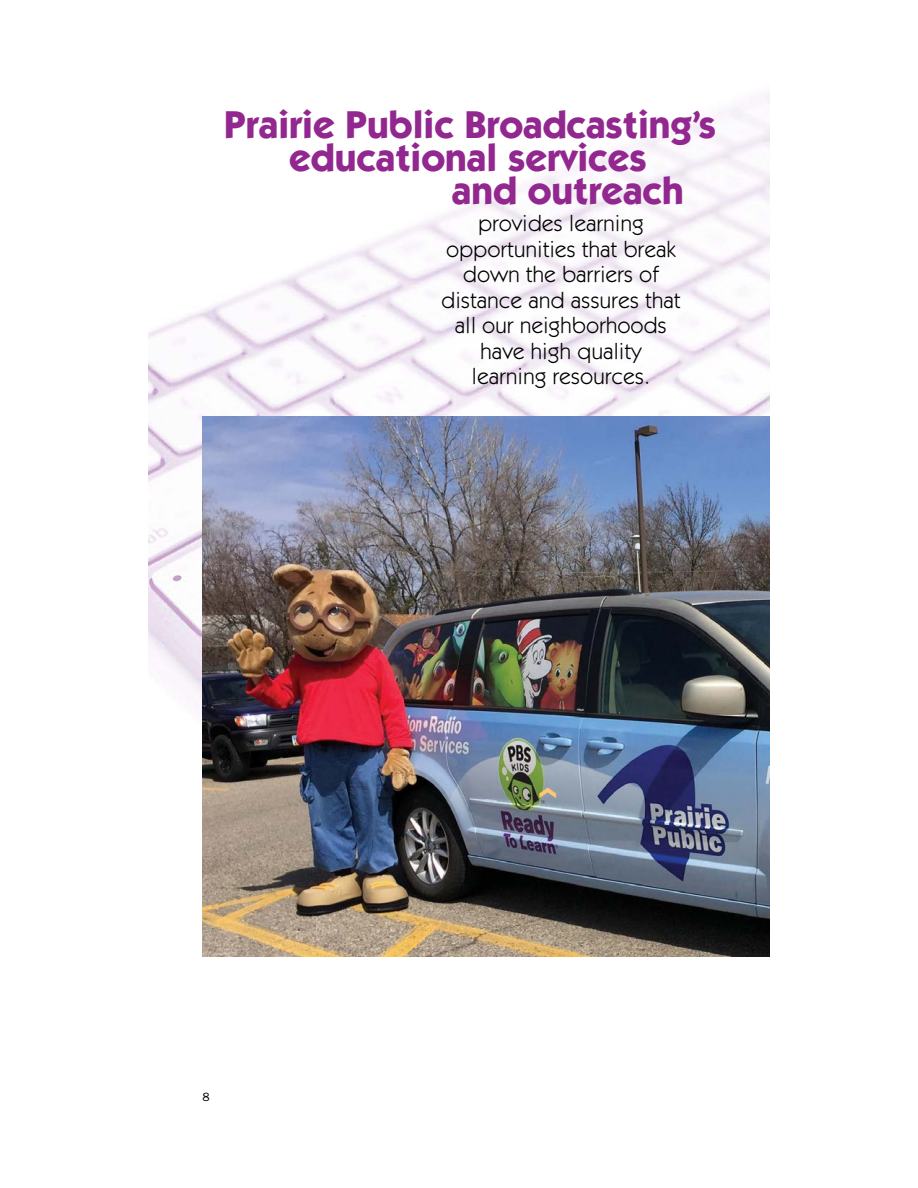
<style>
.page{position:relative;width:918px;height:1188px;background:#fff}
.page>*{position:absolute;margin:0;border:0;box-sizing:border-box;transform-origin:0 0}
.t1{font:700 39px "Itc Kabel";color:#92278f}
.t2{font:22.5px/25.5px "Itc Kabel";letter-spacing:.02em;color:#000;text-align:center}
.t3{font:12px "Franklin Gothic";color:#000}
</style>
<div class="page">
<img style="left:148px;top:94px;width:622px;height:612px">
<img style="left:202px;top:417px;width:568px;height:540px">
<svg style="left:540px;top:787px;width:16px;height:11px"></svg>
<h1 class="t1" style="left:224px;top:101px;width:493px">Prairie Public Broadcasting’s</h1>
<h1 class="t1" style="left:289px;top:134px;width:359px">educational services</h1>
<h1 class="t1" style="left:452px;top:167px;width:233px">and outreach</h1>
<p class="t2" style="left:442px;top:211px;width:240px">provides learning opportunities that break down the barriers of distance and assures that all our neighborhoods have high quality learning resources.</p>
<p class="t3" style="left:202px;top:1093px;width:9px">8</p>
</div>
